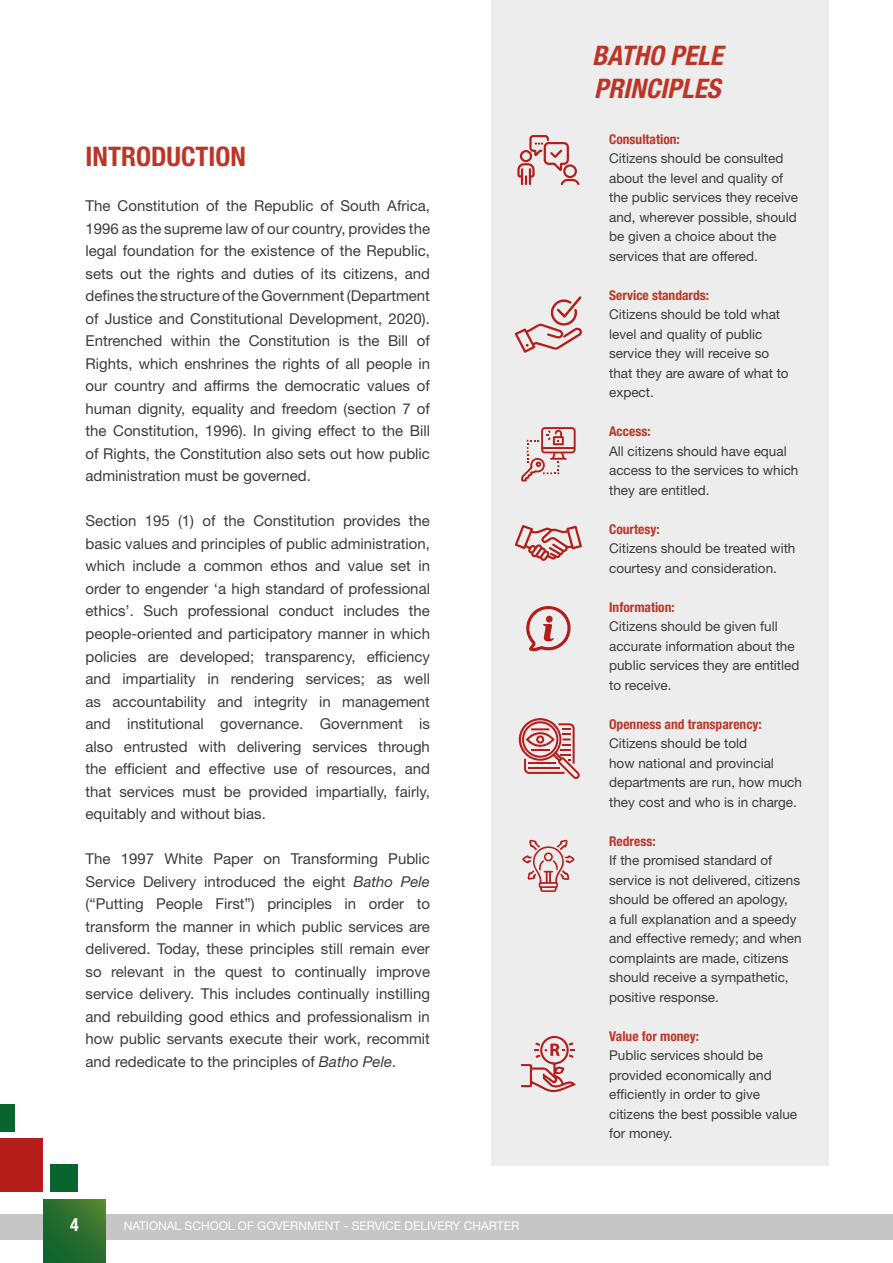
<style>
.page{position:relative;width:893px;height:1263px;background:#fff}
.page>*{position:absolute;margin:0;border:0;box-sizing:border-box;transform-origin:0 0}
.t1{font:italic 700 condensed 27px/32.4px "Helvetica Neue LT Std";color:#bc3527}
.t2{font:700 condensed 27px "Helvetica Neue LT Std";color:#bc3527}
.t3{font:700 condensed 18px "Helvetica Neue LT Std";color:#fff}
.t4{font:15px/22.5px "Helvetica Neue LT Std";color:#3c3c3b;text-align:justify}
.t5{font:13.5px/19.5px "Helvetica Neue LT Std";color:#3c3c3b}
.t6{font:700 condensed 13.5px "Helvetica Neue LT Std";color:#bc3527}
.t7{font:12px "Helvetica Neue LT Std";color:#fff}
.s1{font-style:italic}
</style>
<div class="page">
<div style="left:0;top:1214px;width:893px;height:25px;background:#c6c6c6"></div>
<svg style="left:44px;top:1200px;width:61px;height:63px;background:#2a6e2e"></svg>
<div style="left:0;top:1138px;width:43px;height:54px;background:#b51d1b"></div>
<div style="left:50px;top:1165px;width:27px;height:27px;background:#09642e"></div>
<div style="left:0;top:1104px;width:15px;height:27px;background:#09642e"></div>
<div style="left:491px;top:0;width:337px;height:1165px;background:#ededed"></div>
<svg style="left:517px;top:135px;width:62px;height:50px"></svg>
<svg style="left:514px;top:296px;width:68px;height:57px"></svg>
<svg style="left:522px;top:840px;width:53px;height:52px"></svg>
<svg style="left:521px;top:427px;width:55px;height:55px"></svg>
<svg style="left:515px;top:525px;width:67px;height:36px"></svg>
<svg style="left:526px;top:606px;width:45px;height:45px"></svg>
<div style="left:546px;top:616px;width:7px;height:6px;background:#b51d1b;border-radius:50%"></div>
<svg style="left:518px;top:718px;width:62px;height:61px"></svg>
<svg style="left:521px;top:1035px;width:55px;height:57px"></svg>
<h1 class="t2" style="left:86px;top:140px;width:162px">INTRODUCTION</h1>
<p class="t4" style="left:86px;top:195px;width:346px">The Constitution of the Republic of South Africa, 1996 as the supreme law of our country, provides the legal foundation for the existence of the Republic, sets out the rights and duties of its citizens, and defines the structure of the Government (Department of Justice and Constitutional Development, 2020).<br>Entrenched within the Constitution is the Bill of Rights, which enshrines the rights of all people in our country and affirms the democratic values of human dignity, equality and freedom (section 7 of the Constitution, 1996). In giving effect to the Bill of Rights, the Constitution also sets out how public administration must be governed.</p>
<p class="t4" style="left:86px;top:510px;width:346px">Section 195 (1) of the Constitution provides the basic values and principles of public administration, which include a common ethos and value set in order to engender ‘a high standard of professional ethics’. Such professional conduct includes the people-oriented and participatory manner in which policies are developed; transparency, efficiency and impartiality in rendering services; as well as accountability and integrity in management and institutional governance. Government is also entrusted with delivering services through the efficient and effective use of resources, and that services must be provided impartially, fairly, equitably and without bias.</p>
<p class="t4" style="left:86px;top:847px;width:346px">The 1997 White Paper on Transforming Public Service Delivery introduced the eight <span class="s1">Batho Pele </span>(“Putting People First”) principles in order to transform the manner in which public services are delivered. Today, these principles still remain ever so relevant in the quest to continually improve service delivery. This includes continually instilling and rebuilding good ethics and professionalism in how public servants execute their work, recommit and rededicate to the principles of <span class="s1">Batho Pele</span>.</p>
<p class="t3" style="left:70px;top:1214px;width:10px">4</p>
<p class="t7" style="left:124px;top:1218px;width:397px">NATIONAL SCHOOL OF GOVERNMENT - SERVICE DELIVERY CHARTER</p>
<h1 class="t1" style="left:592px;top:40px;width:132px">BATHO PELE<br>PRINCIPLES</h1>
<p class="t6" style="left:609px;top:131px;width:72px">Consultation:</p>
<p class="t5" style="left:609px;top:148px;width:191px">Citizens should be consulted about the level and quality of the public services they receive and, wherever possible, should be given a choice about the services that are offered.</p>
<p class="t6" style="left:609px;top:287px;width:101px">Service standards:</p>
<p class="t5" style="left:609px;top:304px;width:181px">Citizens should be told what level and quality of public service they will receive so that they are aware of what to expect.</p>
<p class="t6" style="left:609px;top:423px;width:43px">Access:</p>
<p class="t5" style="left:609px;top:441px;width:191px">All citizens should have equal access to the services to which they are entitled.</p>
<p class="t6" style="left:609px;top:521px;width:52px">Courtesy:</p>
<p class="t5" style="left:609px;top:538px;width:188px">Citizens should be treated with courtesy and consideration.</p>
<p class="t6" style="left:609px;top:599px;width:67px">Information:</p>
<p class="t5" style="left:609px;top:616px;width:192px">Citizens should be given full accurate information about the public services they are entitled to receive.</p>
<p class="t6" style="left:609px;top:715px;width:154px">Openness and transparency:</p>
<p class="t5" style="left:609px;top:733px;width:194px">Citizens should be told<br>how national and provincial departments are run, how much they cost and who is in charge.</p>
<p class="t6" style="left:609px;top:832px;width:48px">Redress:</p>
<p class="t5" style="left:609px;top:850px;width:194px">If the promised standard of service is not delivered, citizens should be offered an apology,<br>a full explanation and a speedy and effective remedy; and when complaints are made, citizens should receive a sympathetic, positive response.</p>
<p class="t6" style="left:609px;top:1027px;width:91px">Value for money:</p>
<p class="t5" style="left:609px;top:1045px;width:190px">Public services should be provided economically and efficiently in order to give citizens the best possible value for money.</p>
</div>
